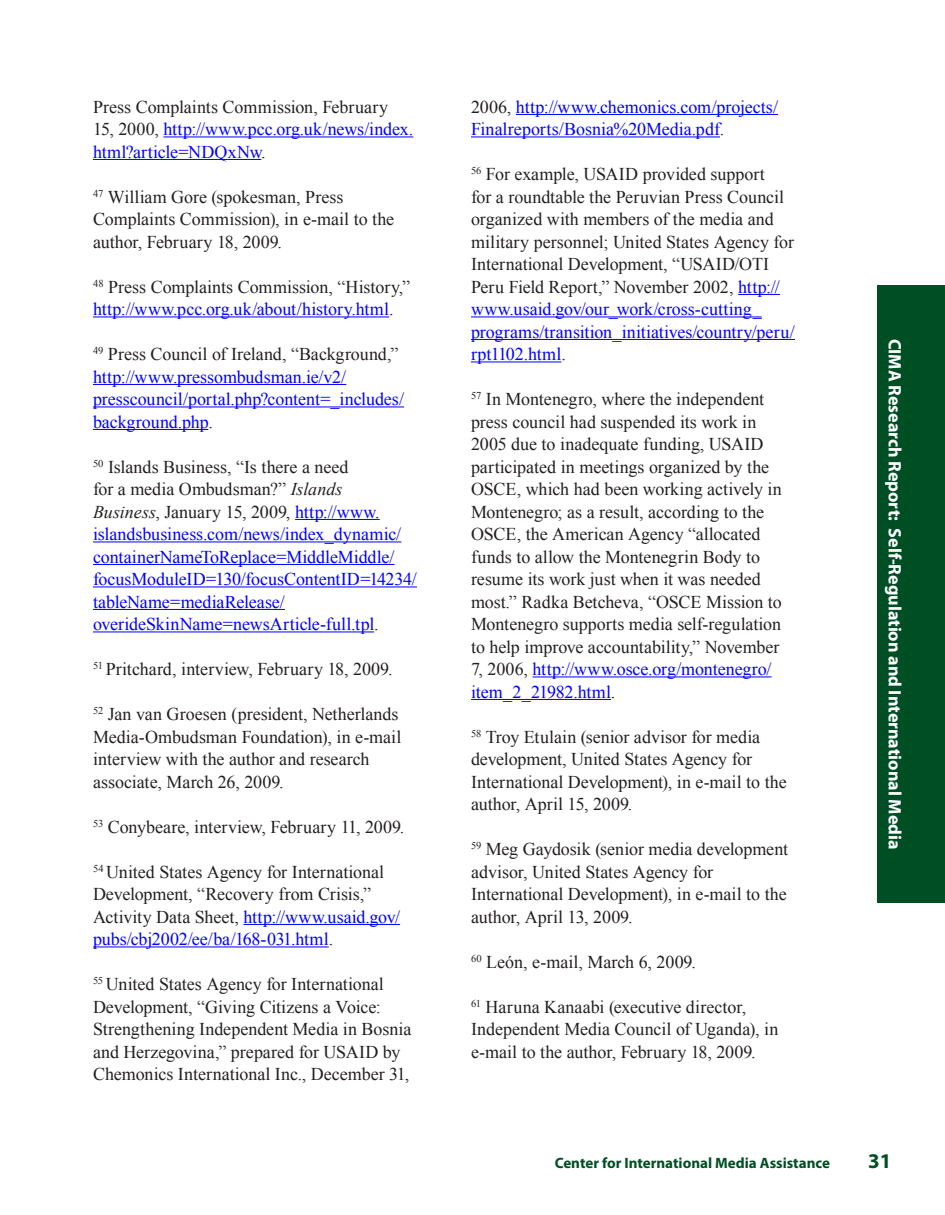
<style>
.page{position:relative;width:945px;height:1215px;background:#fff}
.page>*{position:absolute;margin:0;border:0;box-sizing:border-box;transform-origin:0 0}
.t1{font:700 21px "Myriad Pro";color:#004f24}
.Endnote_Text{font:18px/22.5px "Times New Roman";letter-spacing:-.005em;color:#231f20}
.Endnote_Text-2{font:18px/22.5px "Times New Roman";letter-spacing:-.005em;color:#00f}
.t2{font:700 18px "Myriad Pro";color:#fff}
.t3{font:700 15px "Myriad Pro";color:#004f24}
.s1{color:#231f20}
.s2{font-style:italic;color:#231f20}
.s3{color:#00f}
</style>
<div class="page">
<div style="left:878px;top:285px;width:67px;height:618px;background:#004f24"></div>
<hr style="left:163px;top:137px;width:250px;height:1px;background:#00f">
<hr style="left:93px;top:159px;width:168px;height:1px;background:#00f">
<hr style="left:93px;top:317px;width:296px;height:1px;background:#00f">
<hr style="left:93px;top:384px;width:253px;height:1px;background:#00f">
<hr style="left:93px;top:407px;width:311px;height:1px;background:#00f">
<hr style="left:93px;top:429px;width:115px;height:1px;background:#00f">
<hr style="left:295px;top:519px;width:85px;height:1px;background:#00f">
<hr style="left:93px;top:542px;width:308px;height:1px;background:#00f">
<hr style="left:93px;top:564px;width:302px;height:1px;background:#00f">
<hr style="left:93px;top:587px;width:324px;height:1px;background:#00f">
<hr style="left:93px;top:609px;width:192px;height:1px;background:#00f">
<hr style="left:93px;top:632px;width:281px;height:1px;background:#00f">
<hr style="left:243px;top:924px;width:157px;height:1px;background:#00f">
<hr style="left:93px;top:947px;width:236px;height:1px;background:#00f">
<hr style="left:516px;top:114px;width:262px;height:1px;background:#00f">
<hr style="left:471px;top:137px;width:249px;height:1px;background:#00f">
<hr style="left:738px;top:294px;width:42px;height:1px;background:#00f">
<hr style="left:471px;top:317px;width:291px;height:1px;background:#00f">
<hr style="left:471px;top:339px;width:324px;height:1px;background:#00f">
<hr style="left:471px;top:362px;width:90px;height:1px;background:#00f">
<hr style="left:533px;top:677px;width:239px;height:1px;background:#00f">
<hr style="left:471px;top:699px;width:140px;height:1px;background:#00f">
<p class="Endnote_Text-2" style="left:93px;top:95px;width:322px"><span class="s1">Press Complaints Commission, February<br>15, 2000,</span> http://www.pcc.org.uk/news/index. html?article=NDQxNw<span class="s1">.</span></p>
<p class="Endnote_Text" style="left:93px;top:185px;width:303px"><sup>47</sup> William Gore (spokesman, Press<br>Complaints Commission), in e-mail to the author, February 18, 2009.</p>
<p class="Endnote_Text-2" style="left:93px;top:275px;width:319px"><sup>48</sup> <span class="s1">Press Complaints Commission, “History,” </span>http://www.pcc.org.uk/about/history.html<span class="s1">.</span></p>
<p class="Endnote_Text-2" style="left:93px;top:342px;width:313px"><sup>49</sup> <span class="s1">Press Council of Ireland, “Background,” </span>http://www.pressombudsman.ie/v2/ presscouncil/portal.php?content=_includes/ background.php<span class="s1">.</span></p>
<p class="Endnote_Text-2" style="left:93px;top:455px;width:325px"><sup>50</sup> <span class="s1">Islands Business, “Is there a need<br>for a media Ombudsman?”</span> <span class="s2">Islands<br>Business</span><span class="s1">, January 15, 2009,</span> http://www. islandsbusiness.com/news/index_dynamic/ containerNameToReplace=MiddleMiddle/ focusModuleID=130/focusContentID=14234/ tableName=mediaRelease/ overideSkinName=newsArticle-full.tpl<span class="s1">.</span></p>
<p class="Endnote_Text" style="left:93px;top:657px;width:301px"><sup>51</sup> Pritchard, interview, February 18, 2009.</p>
<p class="Endnote_Text" style="left:93px;top:702px;width:310px"><sup>52</sup> Jan van Groesen (president, Netherlands Media-Ombudsman Foundation), in e-mail interview with the author and research associate, March 26, 2009.</p>
<p class="Endnote_Text" style="left:93px;top:815px;width:313px"><sup>53</sup> Conybeare, interview, February 11, 2009.</p>
<p class="Endnote_Text" style="left:93px;top:860px;width:309px"><sup>54</sup> United States Agency for International Development, “Recovery from Crisis,” Activity Data Sheet, <span class="s3">http://www.usaid.gov/ pubs/cbj2002/ee/ba/168-031.html</span>.</p>
<p class="Endnote_Text" style="left:93px;top:972px;width:320px"><sup>55</sup> United States Agency for International Development, “Giving Citizens a Voice:<br>Strengthening Independent Media in Bosnia and Herzegovina,” prepared for USAID by Chemonics International Inc., December 31,</p>
<p class="Endnote_Text-2" style="left:471px;top:95px;width:309px"><span class="s1">2006,</span> http://www.chemonics.com/projects/<br>Finalreports/Bosnia%20Media.pdf<span class="s1">.</span></p>
<p class="Endnote_Text" style="left:471px;top:162px;width:325px"><sup>56</sup> For example, USAID provided support<br>for a roundtable the Peruvian Press Council organized with members of the media and military personnel; United States Agency for International Development, “USAID/OTI Peru Field Report,” November 2002, <span class="s3">http:// www.usaid.gov/our_work/cross-cutting_ programs/transition_initiatives/country/peru/ rpt1102.html</span>.</p>
<p class="Endnote_Text" style="left:471px;top:387px;width:312px"><sup>57</sup> In Montenegro, where the independent press council had suspended its work in 2005 due to inadequate funding, USAID participated in meetings organized by the OSCE, which had been working actively in Montenegro; as a result, according to the OSCE, the American Agency “allocated funds to allow the Montenegrin Body to resume its work just when it was needed most.” Radka Betcheva, “OSCE Mission to Montenegro supports media self-regulation to help improve accountability,” November 7, 2006, <span class="s3">http://www.osce.org/montenegro/ item_2_21982.html</span>.</p>
<p class="Endnote_Text" style="left:471px;top:725px;width:317px"><sup>58</sup> Troy Etulain (senior advisor for media development, United States Agency for International Development), in e-mail to the author, April 15, 2009.</p>
<p class="Endnote_Text" style="left:471px;top:837px;width:319px"><sup>59</sup> Meg Gaydosik (senior media development advisor, United States Agency for International Development), in e-mail to the author, April 13, 2009.</p>
<p class="Endnote_Text" style="left:471px;top:950px;width:226px"><sup>60</sup> León, e-mail, March 6, 2009.</p>
<p class="Endnote_Text" style="left:471px;top:995px;width:309px"><sup>61</sup> Haruna Kanaabi (executive director,<br>Independent Media Council of Uganda), in e-mail to the author, February 18, 2009.</p>
<p class="t2" style="left:907px;top:339px;width:512px;rotate:90deg">CIMA Research Report: Self-Regulation and International Media</p>
<p class="t3" style="left:555px;top:1153px;width:277px">Center for International Media Assistance</p>
<p class="t1" style="left:868px;top:1147px;width:25px">31</p>
</div>
